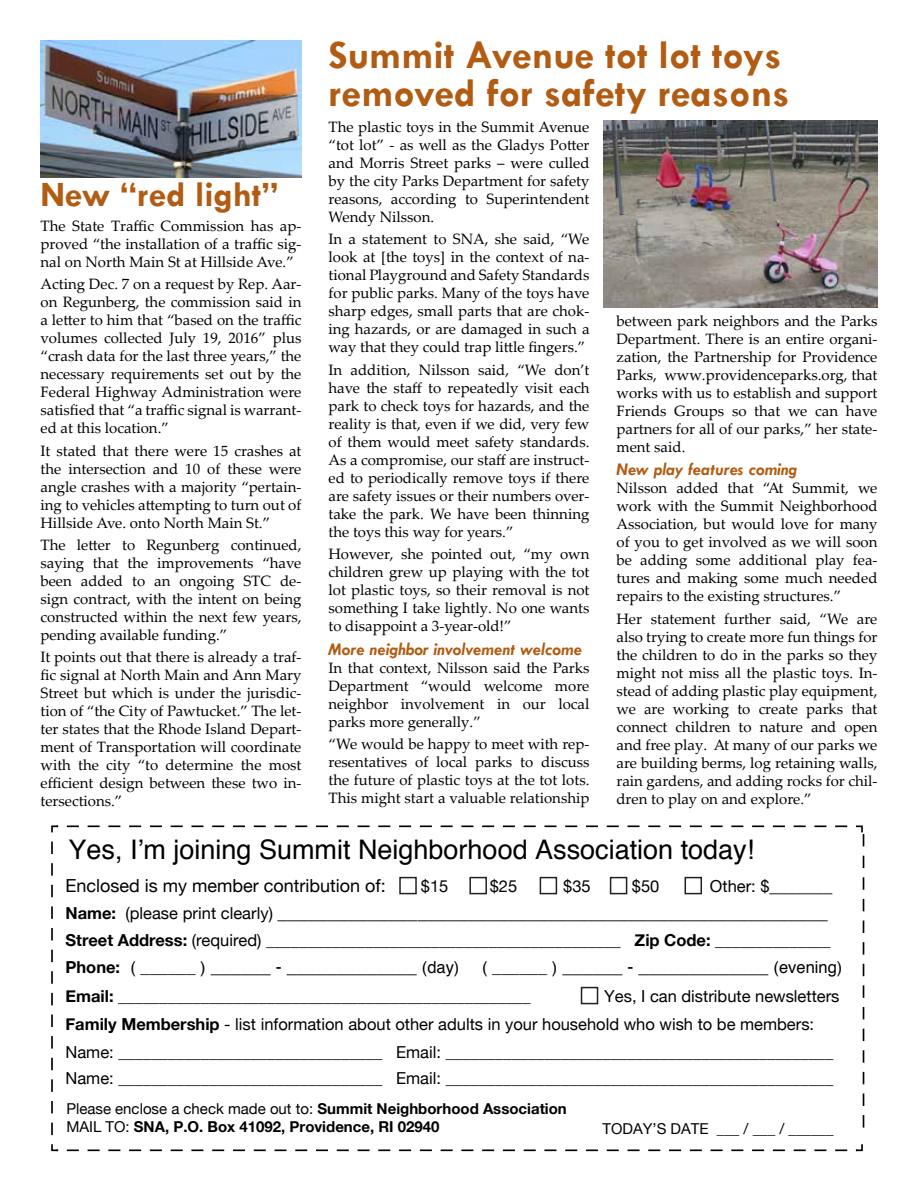
<style>
.page{position:relative;width:918px;height:1188px;background:#fff}
.page>*{position:absolute;margin:0;border:0;box-sizing:border-box;transform-origin:0 0}
.t1{font:700 40.5px/37.5px "Tw Cen";color:#b15c12}
.t2{font:700 36px "Tw Cen";color:#b15c12}
.t3{font:27px "Helvetica";color:#000}
.t4{font:18px "Helvetica";color:#000}
.t5{font:italic 700 18px "Tw Cen";color:#b15c12}
.t6{font:18px "Helvetica Neue";color:#000}
.t7{font:16.5px/26.2px "Helvetica Neue";color:#000}
.t8{font:700 16.5px "Helvetica Neue";color:#000}
.t9{font:15px/18px "Palatino Linotype";color:#000;text-align:justify}
.t10{font:700 15px/18px "Helvetica Neue";color:#000}
.t11{font:15px "Helvetica Neue";color:#000}
.s1{font-size:18px}
.s2{font-family:"Helvetica Neue";font-weight:700;font-size:16.5px}
.s3{font-family:"Helvetica Neue";font-size:16.5px}
.s4{font-weight:400}
.s5{font-size:16.5px}
.s6{font-weight:700}
</style>
<div class="page">
<svg style="left:51px;top:825px;width:813px;height:327px"></svg>
<div style="left:399px;top:877px;width:18px;height:17px;border:2px solid #231f20"></div>
<div style="left:581px;top:987px;width:17px;height:17px;border:2px solid #231f20"></div>
<div style="left:469px;top:877px;width:18px;height:17px;border:2px solid #231f20"></div>
<div style="left:540px;top:877px;width:17px;height:17px;border:2px solid #231f20"></div>
<div style="left:610px;top:877px;width:17px;height:17px;border:2px solid #231f20"></div>
<div style="left:685px;top:877px;width:17px;height:17px;border:2px solid #231f20"></div>
<img style="left:40px;top:40px;width:261px;height:137px">
<img style="left:603px;top:121px;width:275px;height:187px">
<h2 class="t2" style="left:40px;top:173px;width:240px">New “red light”</h2>
<p class="t9" style="left:40px;top:216px;width:263px">The State Traffic Commission has ap&shy;proved “the installation of a traffic sig&shy;nal on North Main St at Hillside Ave.”</p>
<p class="t9" style="left:40px;top:275px;width:263px">Acting Dec. 7 on a request by Rep. Aar&shy;on Regunberg, the commission said in a letter to him that “based on the traffic volumes collected July 19, 2016” plus “crash data for the last three years,” the necessary requirements set out by the Federal Highway Administration were satisfied that “a traffic signal is warrant&shy;ed at this location.”</p>
<p class="t9" style="left:40px;top:441px;width:263px">It stated that there were 15 crashes at the intersection and 10 of these were angle crashes with a majority “pertain&shy;ing to vehicles attempting to turn out of Hillside Ave. onto North Main St.”</p>
<p class="t9" style="left:40px;top:535px;width:263px">The letter to Regunberg continued, saying that the improvements “have been added to an ongoing STC de&shy;sign contract, with the intent on being constructed within the next few years, pending available funding.”</p>
<p class="t9" style="left:40px;top:648px;width:263px">It points out that there is already a traf&shy;fic signal at North Main and Ann Mary Street but which is under the jurisdic&shy;tion of “the City of Pawtucket.” The let&shy;ter states that the Rhode Island Depart&shy;ment of Transportation will coordinate with the city “to determine the most efficient design between these two in&shy;tersections.”</p>
<h1 class="t1" style="left:328px;top:36px;width:463px">Summit Avenue tot lot toys removed for safety reasons</h1>
<p class="t9" style="left:328px;top:117px;width:263px">The plastic toys in the Summit Avenue “tot lot” - as well as the Gladys Potter and Morris Street parks – were culled by the city Parks Department for safety reasons, according to Superintendent Wendy Nilsson.</p>
<p class="t9" style="left:328px;top:230px;width:263px">In a statement to SNA, she said, “We look at [the toys] in the context of na&shy;tional Playground and Safety Standards for public parks. Many of the toys have sharp edges, small parts that are chok&shy;ing hazards, or are damaged in such a way that they could trap little fingers.”</p>
<p class="t9" style="left:328px;top:360px;width:263px">In addition, Nilsson said, “We don’t have the staff to repeatedly visit each park to check toys for hazards, and the reality is that, even if we did, very few of them would meet safety standards.<br>As a compromise, our staff are instruct&shy;ed to periodically remove toys if there are safety issues or their numbers over&shy;take the park. We have been thinning the toys this way for years.”</p>
<p class="t9" style="left:328px;top:544px;width:263px">However, she pointed out, “my own children grew up playing with the tot lot plastic toys, so their removal is not something I take lightly. No one wants to disappoint a 3-year-old!”</p>
<p class="t5" style="left:328px;top:638px;width:255px">More neighbor involvement welcome</p>
<p class="t9" style="left:328px;top:658px;width:263px">In that context, Nilsson said the Parks Department “would welcome more neighbor involvement in our local parks more generally.”</p>
<p class="t9" style="left:328px;top:734px;width:263px">“We would be happy to meet with rep&shy;resentatives of local parks to discuss the future of plastic toys at the tot lots.<br>This might start a valuable relationship</p>
<p class="t9" style="left:616px;top:311px;width:263px">between park neighbors and the Parks Department. There is an entire organi&shy;zation, the Partnership for Providence Parks, www.providenceparks.org, that works with us to establish and support Friends Groups so that we can have partners for all of our parks,” her state&shy;ment said.</p>
<p class="t5" style="left:616px;top:459px;width:182px">New play features coming</p>
<p class="t9" style="left:616px;top:479px;width:263px">Nilsson added that “At Summit, we work with the Summit Neighborhood Association, but would love for many of you to get involved as we will soon be adding some additional play fea&shy;tures and making some much needed repairs to the existing structures.”</p>
<p class="t9" style="left:616px;top:609px;width:263px">Her statement further said, “We are also trying to create more fun things for the children to do in the parks so they might not miss all the plastic toys. In&shy;stead of adding plastic play equipment, we are working to create parks that connect children to nature and open and free play. At many of our parks we are building berms, log retaining walls, rain gardens, and adding rocks for chil&shy;dren to play on and explore.”</p>
<h3 class="t3" style="left:69px;top:828px;width:687px">Yes, I’m joining Summit Neighborhood Association today!</h3>
<p class="t6" style="left:66px;top:870px;width:322px">Enclosed is my member contribution of:</p>
<p class="t7" style="left:421px;top:872px;width:29px">$15</p>
<p class="t7" style="left:490px;top:872px;width:29px">$25</p>
<p class="t7" style="left:563px;top:872px;width:29px">$35</p>
<p class="t7" style="left:632px;top:872px;width:29px">$50</p>
<p class="t7" style="left:710px;top:872px;width:124px">Other: $<span class="s1">_______</span></p>
<p class="t4" style="left:66px;top:899px;width:764px"><span class="s2">Name:</span> <span class="s3">(please print clearly)</span> _______________________________________________________</p>
<p class="t8" style="left:66px;top:925px;width:767px">Street Address: <span class="s4">(required)</span> ___________________________________________ Zip Code: ______________</p>
<p class="t8" style="left:66px;top:952px;width:56px">Phone:</p>
<p class="t4" style="left:130px;top:953px;width:331px"><span class="s5">( ______ )</span> ______ - _____________ <span class="s5">(day)</span></p>
<p class="t4" style="left:482px;top:953px;width:362px"><span class="s5">( ______ )</span> ______ - _____________ <span class="s5">(evening)</span></p>
<p class="t8" style="left:66px;top:981px;width:467px">Email: __________________________________________________</p>
<p class="t7" style="left:604px;top:981px;width:237px">Yes, I can distribute newsletters</p>
<p class="t7" style="left:66px;top:1010px;width:750px"><span class="s6">Family Membership</span> - list information about other adults in your household who wish to be members:</p>
<p class="t7" style="left:66px;top:1038px;width:769px">Name: ________________________________ Email: _______________________________________________<br>Name: ________________________________ Email: _______________________________________________</p>
<p class="t10" style="left:66px;top:1099px;width:502px"><span class="s4">Please enclose a check made out to:</span> Summit Neighborhood Association<br><span class="s4">MAIL TO:</span> SNA, P.O. Box 41092, Providence, RI 02940</p>
<p class="t11" style="left:603px;top:1115px;width:233px">TODAY’S DATE ___ / ___ / ______</p>
</div>
